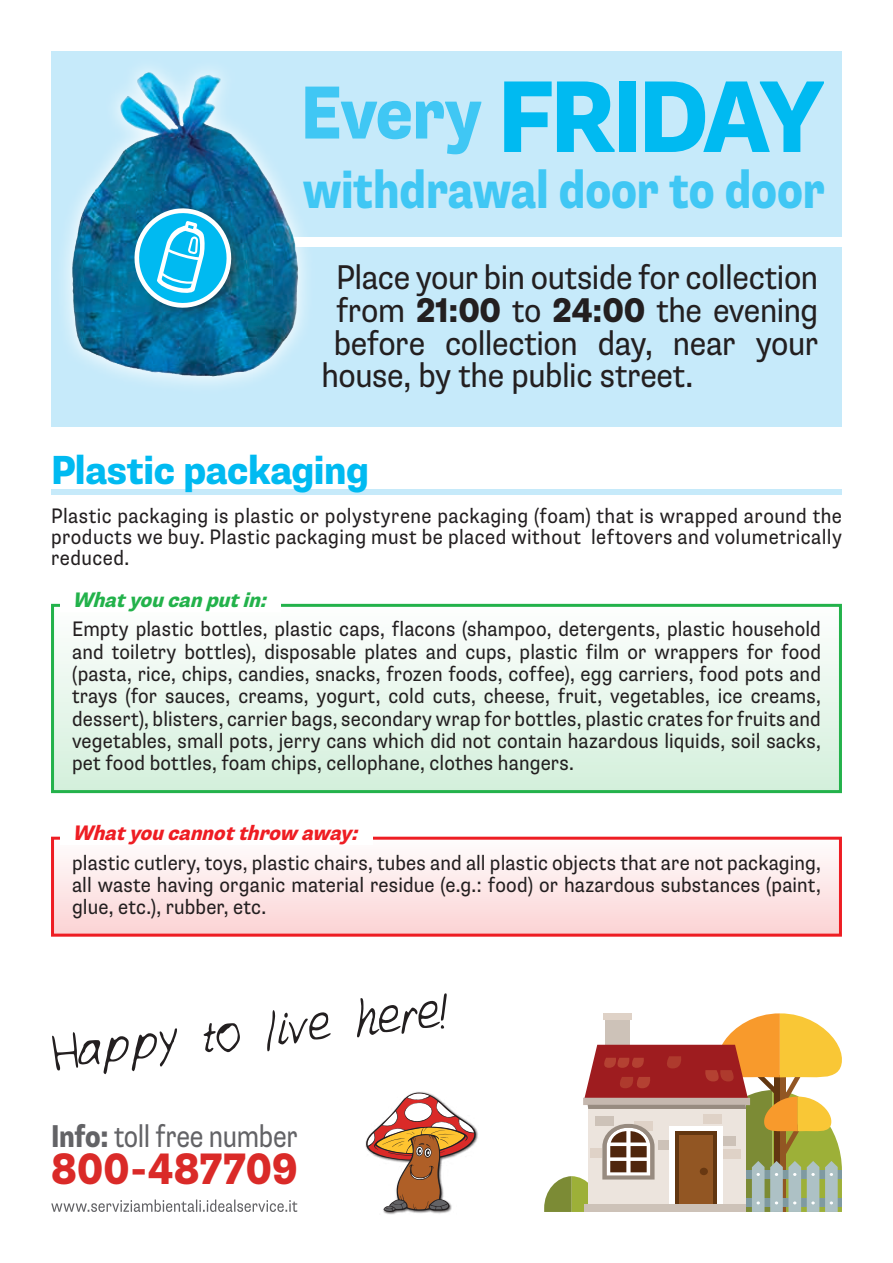
<style>
.page{position:relative;width:893px;height:1263px;background:#fff}
.page>*{position:absolute;margin:0;border:0;box-sizing:border-box;transform-origin:0 0}
.t1{font:800 102.15px "Supria Sans";letter-spacing:-.045em;color:#00baf1;scale:.9 1}
.t2{font:800 53.7px "Supria Sans";letter-spacing:-.005em;color:#40c7f4;scale:.8 1}
.t3{font:800 44.1px "Supria Sans";letter-spacing:.01em;color:#da2a28;scale:.85 1}
.t4{font:800 40.65px "Supria Sans";letter-spacing:-.015em;color:#00baf1;scale:.9 1}
.t5{font:34.5px "Supria Sans";letter-spacing:-.015em;color:#231f20;scale:.9 1}
.t6{font:31.65px "Supria Sans";letter-spacing:-.01em;color:#636366;scale:.81 1}
.t7{font:21px/22.4px "Supria Sans";letter-spacing:.01em;color:#231f20;text-align:justify;scale:.9 1}
.t8{font:italic 800 21px "Supria Sans";color:#ee1d23;scale:.9 1}
.t9{font:italic 800 21px "Supria Sans";color:#23b24b;scale:.9 1}
.s1{font-size:75.3px;color:#40c7f4}
.s2{font-weight:800}
</style>
<div class="page">
<div style="left:51px;top:489px;width:791px;height:5px;background:#c6eafa"></div>
<div style="left:51px;top:51px;width:791px;height:375px;background:#c6eafa"></div>
<div style="left:51px;top:604px;width:791px;height:189px;background:linear-gradient(to bottom,#fefefe,#d3efdb);border:3px solid #23b24b"></div>
<div style="left:51px;top:837px;width:791px;height:99px;background:linear-gradient(to bottom,#fefefe,#fbd2d3);border:3px solid #ee1d23"></div>
<div style="left:60px;top:587px;width:221px;height:24px;background:#fff"></div>
<div style="left:60px;top:820px;width:313px;height:24px;background:#fff"></div>
<svg style="left:544px;top:1013px;width:298px;height:199px"></svg>
<div style="left:365px;top:1091px;width:113px;height:123px;background:#231f20;opacity:.75"></div>
<svg style="left:366px;top:1092px;width:110px;height:120px"></svg>
<div style="left:256px;top:237px;width:586px;height:10px;background:#fff"></div>
<svg style="left:64px;top:68px;width:242px;height:317px"></svg>
<img style="left:137px;top:72px;width:41px;height:58px">
<div style="left:133px;top:203px;width:115px;height:117px;background:#231f20;opacity:.5"></div>
<svg style="left:132px;top:206px;width:102px;height:104px"></svg>
<svg style="left:52px;top:993px;width:395px;height:81px"></svg>
<svg style="left:51px;top:1199px;width:246px;height:13px"></svg>
<h1 class="t1" style="left:301px;top:54px;width:583px"><span class="s1">Every</span> FRIDAY</h1>
<h2 class="t2" style="left:303px;top:157px;width:654px">withdrawal door to door</h2>
<h3 class="t5" style="left:336px;top:257px;width:537px">Place your bin outside for collection</h3>
<h3 class="t5" style="left:336px;top:289px;width:537px">from <span class="s2">21:00</span> to <span class="s2">24:00</span> the evening</h3>
<h3 class="t5" style="left:334px;top:322px;width:540px">before collection day, near your</h3>
<h3 class="t5" style="left:321px;top:355px;width:415px">house, by the public street.</h3>
<h3 class="t4" style="left:51px;top:445px;width:355px">Plastic packaging</h3>
<p class="t7" style="left:51px;top:506px;width:880px;line-height:21px">Plastic packaging is plastic or polystyrene packaging (foam) that is wrapped around the products we buy. Plastic packaging must be placed without leftovers and volumetrically reduced.</p>
<p class="t9" style="left:72px;top:587px;width:225px">Whatyoucanputin:</p>
<p class="t7" style="left:72px;top:618px;width:834px">Empty plastic bottles, plastic caps, flacons (shampoo, detergents, plastic household and toiletry bottles), disposable plates and cups, plastic film or wrappers for food (pasta, rice, chips, candies, snacks, frozen foods, coffee), egg carriers, food pots and trays (for sauces, creams, yogurt, cold cuts, cheese, fruit, vegetables, ice creams, dessert), blisters, carrier bags, secondary wrap for bottles, plastic crates for fruits and vegetables, small pots, jerry cans which did not contain hazardous liquids, soil sacks, pet food bottles, foam chips, cellophane, clothes hangers.</p>
<p class="t8" style="left:72px;top:820px;width:327px">Whatyoucannotthrow away:</p>
<p class="t7" style="left:72px;top:851px;width:833px">plastic cutlery, toys, plastic chairs, tubes and all plastic objects that are not packaging, all waste having organic material residue (e.g.: food) or hazardous substances (paint, glue, etc.), rubber, etc.</p>
<h3 class="t6" style="left:51px;top:1117px;width:306px"><span class="s2">Info:</span> toll free number</h3>
<h3 class="t3" style="left:51px;top:1142px;width:292px">800-487709</h3>
</div>
